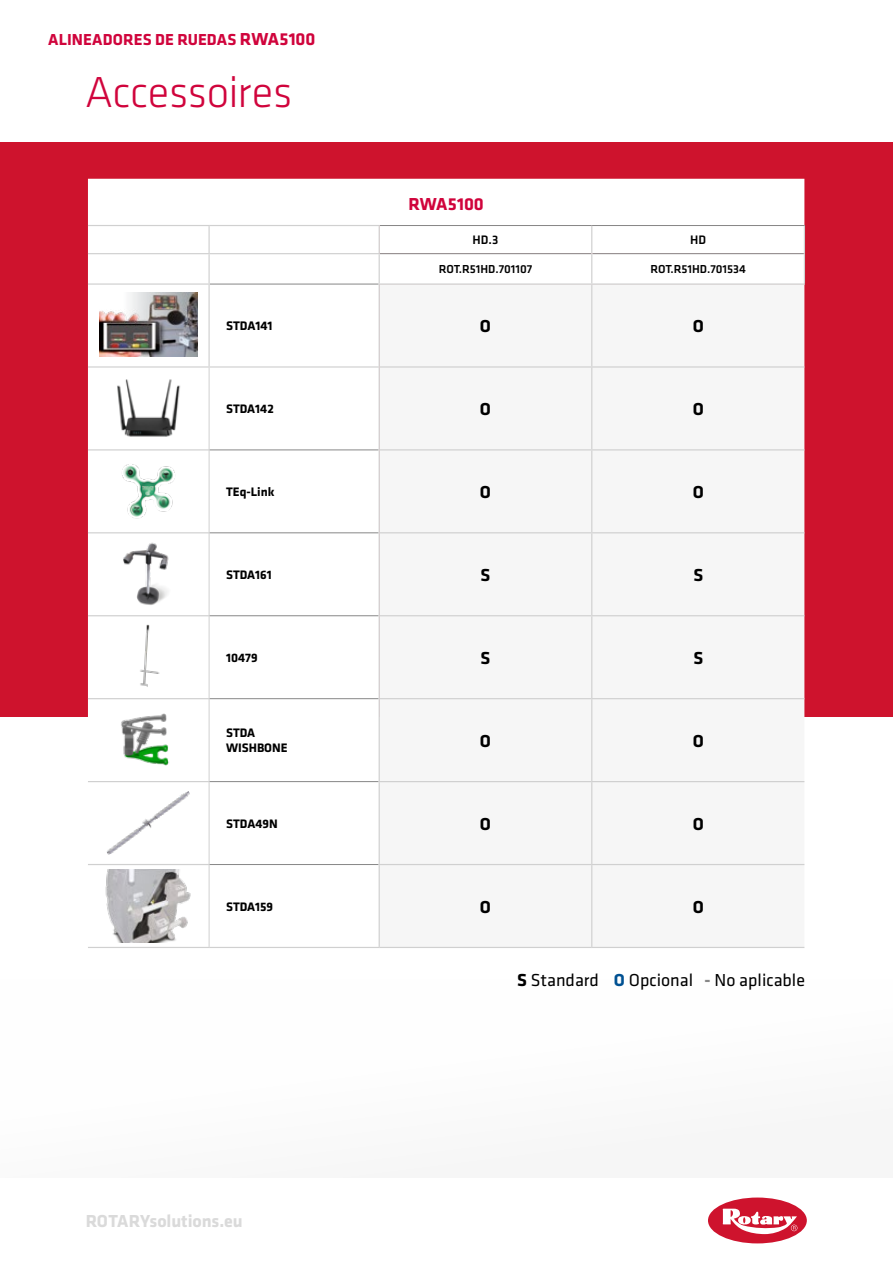
<style>
.page{position:relative;width:893px;height:1263px;background:#fff}
.page>*{position:absolute;margin:0;border:0;box-sizing:border-box;transform-origin:0 0}
.t1{font:300 45px "Klavika";letter-spacing:-.015em;color:#d0043c}
.t2{font:18px "Klavika";color:#000}
.t3{font:700 18px "Klavika";letter-spacing:-.005em;color:#dadada}
.t4{font:700 18px "Klavika";color:#000}
.t5{font:700 18px "Klavika";letter-spacing:-.005em;color:#d0043c}
.t6{font:700 16.5px "Klavika";letter-spacing:.005em;color:#d0043c}
.t7{font:700 12.9px "Klavika";color:#000}
.t8{font:700 12.75px/15px "Klavika";color:#000}
.t9{font:500 12.75px "Klavika";color:#000}
.t10{font:500 12px "Klavika";letter-spacing:-.005em;color:#000}
.s1{font-size:18px}
.s2{font-weight:700}
.s3{font-weight:700;color:#005192}
.s4{font-weight:700;color:#878787}
</style>
<div class="page">
<svg style="left:708px;top:1197px;width:99px;height:47px"></svg>
<div style="left:0;top:142px;width:893px;height:574px;background:#ce132d"></div>
<div style="left:88px;top:179px;width:716px;height:768px;background:#fff"></div>
<div style="left:380px;top:285px;width:424px;height:662px;background:#f6f6f6"></div>
<hr style="left:210px;top:284px;width:169px;height:1px;background:#878787">
<hr style="left:209px;top:450px;width:170px;height:1px;background:#878787">
<hr style="left:209px;top:533px;width:170px;height:1px;background:#878787">
<hr style="left:209px;top:615px;width:170px;height:1px;background:#878787">
<hr style="left:209px;top:698px;width:170px;height:1px;background:#878787">
<hr style="left:209px;top:781px;width:170px;height:1px;background:#878787">
<hr style="left:209px;top:864px;width:170px;height:1px;background:#878787">
<hr style="left:591px;top:285px;width:1px;height:81px;background:#d0d0d0">
<hr style="left:591px;top:368px;width:1px;height:81px;background:#d0d0d0">
<hr style="left:591px;top:450px;width:1px;height:82px;background:#d0d0d0">
<hr style="left:591px;top:533px;width:1px;height:82px;background:#d0d0d0">
<hr style="left:591px;top:616px;width:1px;height:82px;background:#d0d0d0">
<hr style="left:591px;top:699px;width:1px;height:82px;background:#d0d0d0">
<hr style="left:591px;top:782px;width:1px;height:82px;background:#d0d0d0">
<hr style="left:591px;top:865px;width:1px;height:82px;background:#d0d0d0">
<hr style="left:208px;top:226px;width:2px;height:27px;background:#d0d0d0">
<hr style="left:208px;top:254px;width:2px;height:29px;background:#d0d0d0">
<hr style="left:88px;top:225px;width:121px;height:1px;background:#d0d0d0">
<hr style="left:209px;top:225px;width:171px;height:1px;background:#d0d0d0">
<hr style="left:88px;top:253px;width:121px;height:1px;background:#d0d0d0">
<hr style="left:209px;top:253px;width:171px;height:1px;background:#d0d0d0">
<hr style="left:88px;top:283px;width:122px;height:2px;background:#d0d0d0">
<hr style="left:379px;top:283px;width:213px;height:2px;background:#d0d0d0">
<hr style="left:592px;top:283px;width:213px;height:2px;background:#d0d0d0">
<hr style="left:88px;top:366px;width:121px;height:2px;background:#d0d0d0">
<hr style="left:379px;top:366px;width:213px;height:2px;background:#d0d0d0">
<hr style="left:592px;top:366px;width:212px;height:2px;background:#d0d0d0">
<hr style="left:88px;top:449px;width:121px;height:1px;background:#d0d0d0">
<hr style="left:379px;top:449px;width:213px;height:1px;background:#d0d0d0">
<hr style="left:592px;top:449px;width:212px;height:1px;background:#d0d0d0">
<hr style="left:88px;top:532px;width:121px;height:1px;background:#d0d0d0">
<hr style="left:379px;top:532px;width:213px;height:1px;background:#d0d0d0">
<hr style="left:592px;top:532px;width:212px;height:1px;background:#d0d0d0">
<hr style="left:88px;top:615px;width:121px;height:1px;background:#d0d0d0">
<hr style="left:379px;top:615px;width:213px;height:1px;background:#d0d0d0">
<hr style="left:592px;top:615px;width:212px;height:1px;background:#d0d0d0">
<hr style="left:88px;top:698px;width:121px;height:1px;background:#d0d0d0">
<hr style="left:379px;top:698px;width:213px;height:1px;background:#d0d0d0">
<hr style="left:592px;top:698px;width:212px;height:1px;background:#d0d0d0">
<hr style="left:88px;top:781px;width:121px;height:1px;background:#d0d0d0">
<hr style="left:379px;top:781px;width:213px;height:1px;background:#d0d0d0">
<hr style="left:592px;top:781px;width:212px;height:1px;background:#d0d0d0">
<hr style="left:88px;top:864px;width:121px;height:1px;background:#d0d0d0">
<hr style="left:379px;top:864px;width:213px;height:1px;background:#d0d0d0">
<hr style="left:592px;top:864px;width:212px;height:1px;background:#d0d0d0">
<div style="left:379px;top:225px;width:426px;height:58px;background:#fff"></div>
<hr style="left:379px;top:285px;width:1px;height:81px;background:#d0d0d0">
<hr style="left:209px;top:366px;width:170px;height:2px;background:#d0d0d0">
<hr style="left:208px;top:285px;width:2px;height:81px;background:#d0d0d0">
<hr style="left:209px;top:368px;width:1px;height:82px;background:#d0d0d0">
<hr style="left:209px;top:450px;width:1px;height:83px;background:#d0d0d0">
<hr style="left:209px;top:533px;width:1px;height:83px;background:#d0d0d0">
<hr style="left:209px;top:616px;width:1px;height:83px;background:#d0d0d0">
<hr style="left:209px;top:699px;width:1px;height:83px;background:#d0d0d0">
<hr style="left:209px;top:782px;width:1px;height:82px;background:#d0d0d0">
<hr style="left:209px;top:864px;width:1px;height:83px;background:#d0d0d0">
<hr style="left:379px;top:368px;width:1px;height:81px;background:#d0d0d0">
<hr style="left:379px;top:450px;width:1px;height:82px;background:#d0d0d0">
<hr style="left:379px;top:533px;width:1px;height:82px;background:#d0d0d0">
<hr style="left:379px;top:616px;width:1px;height:82px;background:#d0d0d0">
<hr style="left:379px;top:699px;width:1px;height:82px;background:#d0d0d0">
<hr style="left:379px;top:782px;width:1px;height:82px;background:#d0d0d0">
<hr style="left:379px;top:865px;width:1px;height:82px;background:#d0d0d0">
<hr style="left:88px;top:947px;width:121px;height:1px;background:#d0d0d0">
<hr style="left:209px;top:947px;width:170px;height:1px;background:#d0d0d0">
<hr style="left:379px;top:947px;width:213px;height:1px;background:#d0d0d0">
<hr style="left:592px;top:947px;width:212px;height:1px;background:#d0d0d0">
<img style="left:99px;top:292px;width:98px;height:65px">
<img style="left:115px;top:379px;width:74px;height:60px">
<img style="left:120px;top:463px;width:57px;height:57px">
<img style="left:110px;top:538px;width:77px;height:72px">
<img style="left:133px;top:623px;width:31px;height:69px">
<img style="left:116px;top:712px;width:65px;height:56px">
<img style="left:100px;top:791px;width:97px;height:64px">
<img style="left:100px;top:870px;width:92px;height:72px">
<p class="t6" style="left:48px;top:31px;width:269px">ALINEADORES DE RUEDAS <span class="s1">RWA5100</span></p>
<h1 class="t1" style="left:85px;top:68px;width:209px">Accessoires</h1>
<h2 class="t5" style="left:408px;top:194px;width:77px">RWA5100</h2>
<p class="t9" style="left:473px;top:232px;width:27px">HD.3</p>
<p class="t9" style="left:690px;top:232px;width:17px">HD</p>
<p class="t10" style="left:439px;top:261px;width:95px">ROT.R51HD.701107</p>
<p class="t10" style="left:650px;top:261px;width:97px">ROT.R51HD.701534</p>
<p class="t7" style="left:226px;top:319px;width:48px">STDA141</p>
<h2 class="t4" style="left:480px;top:316px;width:13px">O</h2>
<h2 class="t4" style="left:693px;top:316px;width:13px">O</h2>
<p class="t8" style="left:226px;top:402px;width:49px">STDA142</p>
<h2 class="t4" style="left:480px;top:399px;width:13px">O</h2>
<h2 class="t4" style="left:693px;top:399px;width:13px">O</h2>
<p class="t8" style="left:226px;top:485px;width:50px">TEq-Link</p>
<h2 class="t4" style="left:480px;top:482px;width:13px">O</h2>
<h2 class="t4" style="left:693px;top:482px;width:13px">O</h2>
<p class="t8" style="left:226px;top:568px;width:47px">STDA161</p>
<h2 class="t4" style="left:481px;top:565px;width:11px">S</h2>
<h2 class="t4" style="left:693px;top:565px;width:11px">S</h2>
<p class="t8" style="left:226px;top:650px;width:33px">10479</p>
<h2 class="t4" style="left:481px;top:648px;width:11px">S</h2>
<h2 class="t4" style="left:693px;top:648px;width:11px">S</h2>
<p class="t8" style="left:226px;top:726px;width:63px">STDA<br>WISHBONE</p>
<h2 class="t4" style="left:480px;top:731px;width:13px">O</h2>
<h2 class="t4" style="left:693px;top:731px;width:13px">O</h2>
<p class="t8" style="left:226px;top:816px;width:53px">STDA49N</p>
<h2 class="t4" style="left:480px;top:814px;width:13px">O</h2>
<h2 class="t4" style="left:693px;top:814px;width:13px">O</h2>
<p class="t8" style="left:226px;top:899px;width:48px">STDA159</p>
<h2 class="t4" style="left:480px;top:897px;width:13px">O</h2>
<h2 class="t4" style="left:693px;top:897px;width:13px">O</h2>
<h2 class="t3" style="left:86px;top:1211px;width:159px">ROTARYsolutions.eu</h2>
<h2 class="t2" style="left:517px;top:970px;width:289px"><span class="s2">S</span> Standard <span class="s3">O</span> Opcional <span class="s4">-</span> No aplicable</h2>
</div>
